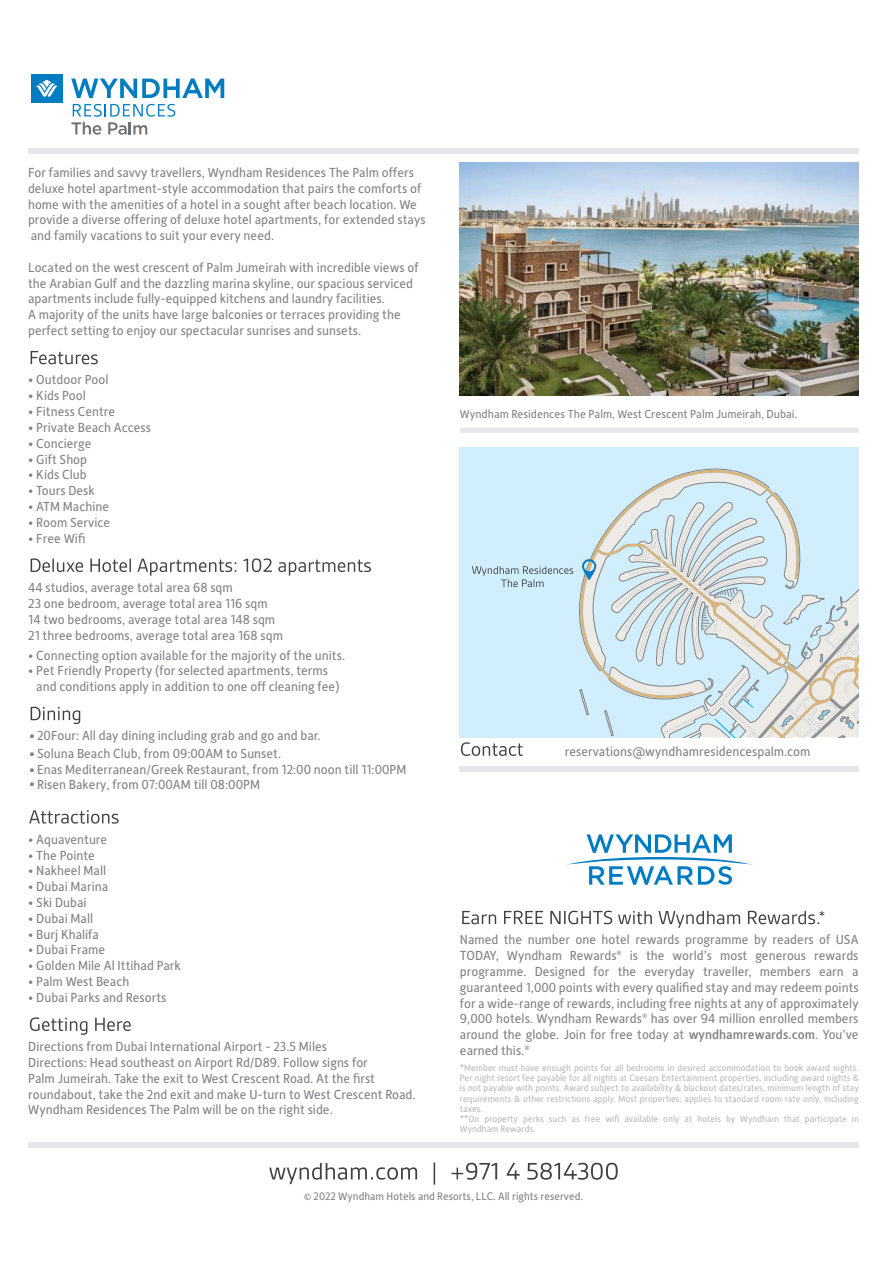
<style>
.page{position:relative;width:893px;height:1263px;background:#fff}
.page>*{position:absolute;margin:0;border:0;box-sizing:border-box;transform-origin:0 0}
.t1{font:13.2px/15.8px "Alber New";color:#808285}
.t2{font:11.7px "Alber New";color:#808285}
.t3{font:10.95px "Alber New";color:#808285}
.t4{font:9.15px/10.2px "Alber New";color:#b7b9b8}
.s1{font-weight:500}
</style>
<div class="page">
<div style="left:28px;top:148px;width:830px;height:5px;background:#e6e7e8"></div>
<div style="left:460px;top:427px;width:398px;height:6px;background:#e6e7e8"></div>
<div style="left:459px;top:766px;width:400px;height:5px;background:#e6e7e8"></div>
<div style="left:28px;top:1142px;width:831px;height:5px;background:#e6e7e8"></div>
<svg style="left:566px;top:834px;width:186px;height:51px"></svg>
<div style="left:460px;top:447px;width:399px;height:290px;background:#d1eefc"></div>
<svg style="left:71px;top:78px;width:153px;height:20px"></svg>
<div style="left:31px;top:74px;width:32px;height:29px;background:#007dc2"></div>
<svg style="left:36px;top:80px;width:21px;height:17px"></svg>
<svg style="left:71px;top:104px;width:104px;height:31px"></svg>
<svg style="left:31px;top:351px;width:67px;height:13px"></svg>
<svg style="left:31px;top:558px;width:340px;height:18px"></svg>
<svg style="left:31px;top:707px;width:49px;height:17px"></svg>
<svg style="left:29px;top:810px;width:90px;height:14px"></svg>
<svg style="left:30px;top:1017px;width:57px;height:18px"></svg>
<svg style="left:95px;top:1017px;width:36px;height:14px"></svg>
<svg style="left:269px;top:1162px;width:349px;height:22px"></svg>
<svg style="left:462px;top:911px;width:362px;height:17px"></svg>
<svg style="left:461px;top:453px;width:398px;height:303px;background:#d3e6ee"></svg>
<img style="left:459px;top:163px;width:399px;height:232px">
<p class="t1" style="left:28px;top:164px;width:399px">For families and savvy travellers, Wyndham Residences The Palm offers deluxe hotel apartment-style accommodation that pairs the comforts of home with the amenities of a hotel in a sought after beach location. We provide a diverse offering of deluxe hotel apartments, for extended stays and family vacations to suit your every need.</p>
<p class="t1" style="left:28px;top:259px;width:392px">Located on the west crescent of Palm Jumeirah with incredible views of the Arabian Gulf and the dazzling marina skyline, our spacious serviced apartments include fully-equipped kitchens and laundry facilities.<br>A majority of the units have large balconies or terraces providing the perfect setting to enjoy our spectacular sunrises and sunsets.</p>
<p class="t1" style="left:28px;top:371px;width:82px">• Outdoor Pool</p>
<p class="t1" style="left:28px;top:387px;width:59px">• Kids Pool</p>
<p class="t1" style="left:28px;top:403px;width:88px">• Fitness Centre</p>
<p class="t1" style="left:28px;top:419px;width:124px">• Private Beach Access</p>
<p class="t1" style="left:28px;top:435px;width:65px">• Concierge</p>
<p class="t1" style="left:28px;top:450px;width:60px">• Gift Shop</p>
<p class="t1" style="left:28px;top:466px;width:60px">• Kids Club</p>
<p class="t1" style="left:28px;top:482px;width:68px">• Tours Desk</p>
<p class="t1" style="left:28px;top:498px;width:82px">• ATM Machine</p>
<p class="t1" style="left:28px;top:514px;width:83px">• Room Service</p>
<p class="t1" style="left:28px;top:530px;width:59px">• Free Wifi</p>
<p class="t1" style="left:28px;top:579px;width:256px">44 studios, average total area 68 sqm<br>23 one bedroom, average total area 116 sqm 14 two bedrooms, average total area 148 sqm 21 three bedrooms, average total area 168 sqm</p>
<p class="t1" style="left:28px;top:646px;width:318px">• Connecting option available for the majority of the units.</p>
<p class="t1" style="left:36px;top:662px;width:305px;text-indent:-8px">• Pet Friendly Property (for selected apartments, terms and conditions apply in addition to one off cleaning fee)</p>
<p class="t1" style="left:30px;top:727px;width:293px">• 20Four: All day dining including grab and go and bar.</p>
<p class="t1" style="left:29px;top:745px;width:253px">• Soluna Beach Club, from 09:00AM to Sunset.</p>
<p class="t1" style="left:29px;top:760px;width:379px">• Enas Mediterranean/Greek Restaurant, from 12:00 noon till 11:00PM</p>
<p class="t1" style="left:29px;top:776px;width:232px">• Risen Bakery, from 07:00AM till 08:00PM</p>
<p class="t1" style="left:28px;top:831px;width:81px">• Aquaventure</p>
<p class="t1" style="left:28px;top:846px;width:68px">• The Pointe</p>
<p class="t1" style="left:28px;top:862px;width:79px">• Nakheel Mall</p>
<p class="t1" style="left:28px;top:878px;width:81px">• Dubai Marina</p>
<p class="t1" style="left:28px;top:894px;width:60px">• Ski Dubai</p>
<p class="t1" style="left:28px;top:910px;width:66px">• Dubai Mall</p>
<p class="t1" style="left:28px;top:926px;width:72px">• Burj Khalifa</p>
<p class="t1" style="left:28px;top:941px;width:79px">• Dubai Frame</p>
<p class="t1" style="left:28px;top:957px;width:154px">• Golden Mile Al Ittihad Park</p>
<p class="t1" style="left:28px;top:973px;width:103px">• Palm West Beach</p>
<p class="t1" style="left:28px;top:989px;width:140px">• Dubai Parks and Resorts</p>
<p class="t1" style="left:28px;top:1038px;width:389px">Directions from Dubai International Airport - 23.5 Miles<br>Directions: Head southeast on Airport Rd/D89. Follow signs for<br>Palm Jumeirah. Take the exit to West Crescent Road. At the first roundabout, take the 2nd exit and make U-turn to West Crescent Road.<br>Wyndham Residences The Palm will be on the right side.</p>
<p class="t2" style="left:460px;top:406px;width:339px">Wyndham Residences The Palm, West Crescent Palm Jumeirah, Dubai.</p>
<p class="t1" style="left:565px;top:743px;width:247px">reservations@wyndhamresidencespalm.com</p>
<p class="t1" style="left:460px;top:931px;width:400px;text-align:justify">Named the number one hotel rewards programme by readers of USA TODAY, Wyndham Rewards<sup>®</sup> is the world’s most generous rewards programme. Designed for the everyday traveller, members earn a guaranteed 1,000 points with every qualified stay and may redeem points for a wide-range of rewards, including free nights at any of approximately 9,000 hotels. Wyndham Rewards<sup>®</sup> has over 94 million enrolled members around the globe. Join for free today at <span class="s1">wyndhamrewards.com</span>. You’ve earned this.<sup>®</sup></p>
<p class="t4" style="left:460px;top:1062px;width:400px">*Member must have enough points for all bedrooms in desired accommodation to book award nights.<br>Per night resort fee payable for all nights at Caesars Entertainment properties, including award nights &amp; is not payable with points. Award subject to availability &amp; blackout dates/rates, minimum length of stay requirements &amp; other restrictions apply. Most properties: applies to standard room rate only, including taxes.<br>**On property perks such as free wifi available only at hotels by Wyndham that participate in Wyndham Rewards.</p>
<p class="t3" style="left:304px;top:1188px;width:281px">© 2022 Wyndham Hotels and Resorts, LLC. All rights reserved.</p>
</div>
